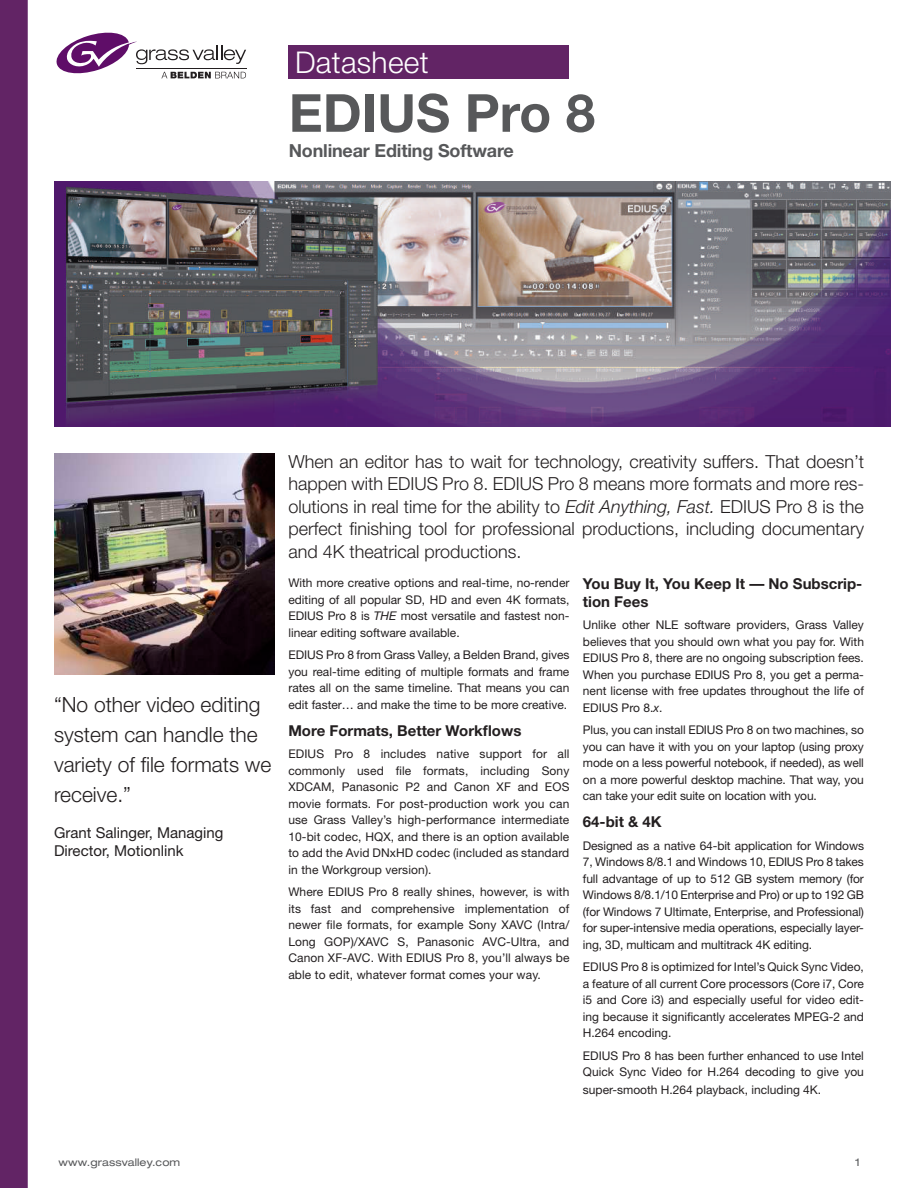
<style>
.page{position:relative;width:918px;height:1188px;background:#fff}
.page>*{position:absolute;margin:0;border:0;box-sizing:border-box;transform-origin:0 0}
.t1{font:700 52.5px "Helvetica Neue";color:#57585a}
.t2{font:300 30px "Helvetica Neue";letter-spacing:.01em;color:#fff}
.t3{font:300 21px/30px "Helvetica Neue";color:#231f20}
.t4{font:300 18px/22.5px "Helvetica Neue";color:#231f20;text-align:justify}
.t5{font:700 18px "Helvetica Neue";letter-spacing:-.01em;color:#57585a}
.t6{font:700 15px/18px "Helvetica Neue";color:#231f20}
.t7{font:15px/18px "Helvetica Neue";color:#231f20}
.t8{font:12px/16.5px "Helvetica Neue";color:#231f20;text-align:justify}
.t9{font:expanded 10.5px "Helvetica Neue";letter-spacing:.01em;color:#57585a}
.s1{font-style:italic}
</style>
<div class="page">
<div style="left:0;top:0;width:28px;height:1188px;background:#622465"></div>
<svg style="left:56px;top:32px;width:190px;height:46px"></svg>
<div style="left:288px;top:45px;width:281px;height:34px;background:#622465"></div>
<img style="left:54px;top:181px;width:837px;height:245px">
<img style="left:54px;top:454px;width:221px;height:220px">
<h2 class="t2" style="left:295px;top:44px;width:135px">Datasheet</h2>
<h1 class="t1" style="left:289px;top:81px;width:308px">EDIUS Pro 8</h1>
<h3 class="t5" style="left:289px;top:139px;width:227px">Nonlinear Editing Software</h3>
<h3 class="t3" style="left:54px;top:689px;width:219px">“No other video editing system can handle the variety of file formats we receive.”</h3>
<p class="t7" style="left:54px;top:824px;width:171px">Grant Salinger, Managing<br>Director, Motionlink</p>
<p class="t4" style="left:288px;top:450px;width:577px">When an editor has to wait for technology, creativity suffers. That doesn’t happen with EDIUS Pro 8. EDIUS Pro 8 means more formats and more res&shy;olutions in real time for the ability to <span class="s1">Edit Anything, Fast.</span> EDIUS Pro 8 is the perfect finishing tool for professional productions, including documentary and 4K theatrical productions.</p>
<p class="t8" style="left:288px;top:574px;width:283px">With more creative options and real-time, no-render editing of all popular SD, HD and even 4K formats, EDIUS Pro 8 is <span class="s1">THE</span> most versatile and fastest non&shy;linear editing software available.</p>
<p class="t8" style="left:288px;top:646px;width:283px">EDIUS Pro 8 from Grass Valley, a Belden Brand, gives you real-time editing of multiple formats and frame rates all on the same timeline. That means you can edit faster… and make the time to be more creative.</p>
<p class="t6" style="left:288px;top:721px;width:235px">More Formats, Better Workflows</p>
<p class="t8" style="left:288px;top:745px;width:283px">EDIUS Pro 8 includes native support for all commonly used file formats, including Sony XDCAM, Panasonic P2 and Canon XF and EOS movie formats. For post-production work you can use Grass Valley’s high-performance intermediate 10-bit codec, HQX, and there is an option available to add the Avid DNxHD codec (included as standard in the Workgroup version).</p>
<p class="t8" style="left:288px;top:883px;width:283px">Where EDIUS Pro 8 really shines, however, is with its fast and comprehensive implementation of newer file formats, for example Sony XAVC (Intra/ Long GOP)/XAVC S, Panasonic AVC-Ultra, and Canon XF-AVC. With EDIUS Pro 8, you’ll always be able to edit, whatever format comes your way.</p>
<p class="t6" style="left:583px;top:574px;width:281px">You Buy It, You Keep It — No Subscrip&shy;tion Fees</p>
<p class="t8" style="left:583px;top:616px;width:283px">Unlike other NLE software providers, Grass Valley believes that you should own what you pay for. With EDIUS Pro 8, there are no ongoing subscription fees.<br>When you purchase EDIUS Pro 8, you get a perma&shy;nent license with free updates throughout the life of EDIUS Pro 8.<span class="s1">x</span>.</p>
<p class="t8" style="left:583px;top:721px;width:283px">Plus, you can install EDIUS Pro 8 on two machines, so you can have it with you on your laptop (using proxy mode on a less powerful notebook, if needed), as well on a more powerful desktop machine. That way, you can take your edit suite on location with you.</p>
<p class="t6" style="left:583px;top:812px;width:80px">64-bit &amp; 4K</p>
<p class="t8" style="left:583px;top:837px;width:283px">Designed as a native 64-bit application for Windows 7, Windows 8/8.1 and Windows 10, EDIUS Pro 8 takes full advantage of up to 512 GB system memory (for Windows 8/8.1/10 Enterprise and Pro) or up to 192 GB (for Windows 7 Ultimate, Enterprise, and Professional) for super-intensive media operations, especially layer&shy;ing, 3D, multicam and multitrack 4K editing.</p>
<p class="t8" style="left:583px;top:958px;width:283px">EDIUS Pro 8 is optimized for Intel’s Quick Sync Video, a feature of all current Core processors (Core i7, Core i5 and Core i3) and especially useful for video edit&shy;ing because it significantly accelerates MPEG-2 and H.264 encoding.</p>
<p class="t8" style="left:583px;top:1047px;width:283px">EDIUS Pro 8 has been further enhanced to use Intel<br>Quick Sync Video for H.264 decoding to give you</p>
<p class="t8" style="left:583px;top:1081px;width:240px">super-smooth H.264 playback, including 4K.</p>
<p class="t9" style="left:58px;top:1156px;width:123px">www.grassvalley.com</p>
<p class="t9" style="left:856px;top:1156px;width:6px">1</p>
</div>
